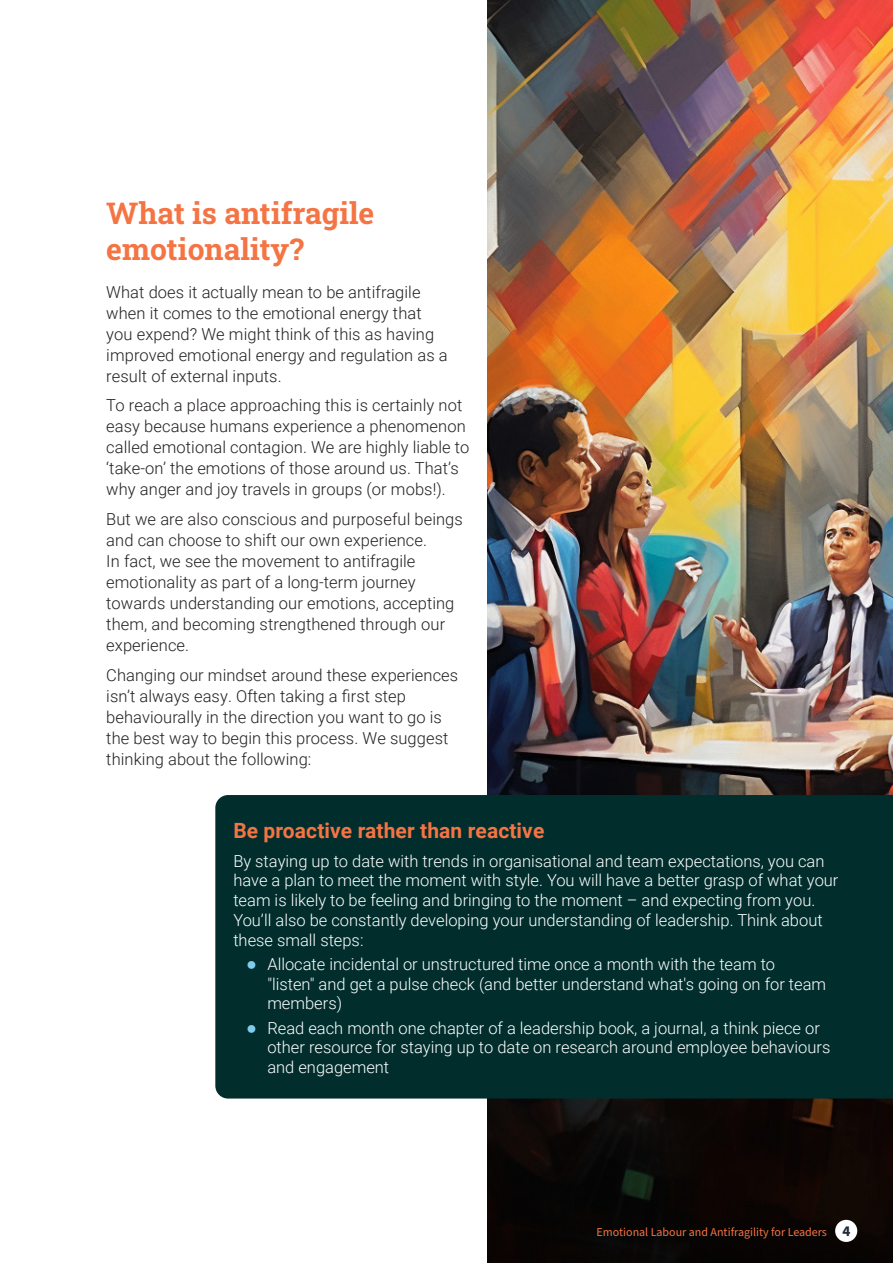
<style>
.page{position:relative;width:893px;height:1263px;background:#fff}
.page>*{position:absolute;margin:0;border:0;box-sizing:border-box;transform-origin:0 0}
.t1{font:700 30px/36px "Roboto Slab";color:#f47443}
.t2{font:700 21px "Roboto";letter-spacing:.005em;color:#f47443}
.t3{font:300 16.5px/21px "Roboto";letter-spacing:.005em;color:#231f20}
.t4{font:300 16.5px/19.8px "Roboto";color:#fff}
.t5{font:12px "Source Sans Pro";color:#f47443}
.s1{font-family:"Arial";font-weight:400;font-size:18px;color:#7fcdee}
.s2{font-weight:700;font-size:15px;color:#242a3d}
</style>
<div class="page">
<img style="left:487px;top:0;width:406px;height:1263px">
<div style="left:215px;top:795px;width:678px;height:303px;background:#012e2d"></div>
<div style="left:835px;top:1220px;width:22px;height:22px;background:#fff;border-radius:50%"></div>
<h1 class="t1" style="left:106px;top:194px;width:269px">What is antifragile emotionality?</h1>
<p class="t3" style="left:106px;top:281px;width:343px">What does it actually mean to be antifragile when it comes to the emotional energy that you expend? We might think of this as having improved emotional energy and regulation as a result of external inputs.</p>
<p class="t3" style="left:106px;top:394px;width:365px">To reach a place approaching this is certainly not easy because humans experience a phenomenon called emotional contagion. We are highly liable to ‘take-on’ the emotions of those around us. That’s why anger and joy travels in groups (or mobs!).</p>
<p class="t3" style="left:106px;top:508px;width:358px">But we are also conscious and purposeful beings and can choose to shift our own experience.<br>In fact, we see the movement to antifragile emotionality as part of a long-term journey towards understanding our emotions, accepting them, and becoming strengthened through our experience.</p>
<p class="t3" style="left:106px;top:663px;width:353px">Changing our mindset around these experiences isn’t always easy. Often taking a first step behaviourally in the direction you want to go is the best way to begin this process. We suggest thinking about the following:</p>
<p class="t2" style="left:233px;top:816px;width:313px">Be proactive rather than reactive</p>
<p class="t4" style="left:233px;top:850px;width:607px">By staying up to date with trends in organisational and team expectations, you can have a plan to meet the moment with style. You will have a better grasp of what your team is likely to be feeling and bringing to the moment – and expecting from you.<br>You’ll also be constantly developing your understanding of leadership. Think about these small steps:</p>
<p class="t4" style="left:267px;top:953px;width:560px;text-indent:-21px"><span class="s1">●</span> Allocate incidental or unstructured time once a month with the team to "listen" and get a pulse check (and better understand what's going on for team members)</p>
<p class="t4" style="left:267px;top:1017px;width:565px;text-indent:-21px"><span class="s1">●</span> Read each month one chapter of a leadership book, a journal, a think piece or other resource for staying up to date on research around employee behaviours and engagement</p>
<p class="t5" style="left:597px;top:1224px;width:255px">Emotional Labour and Antifragility for Leaders <span class="s2">4</span></p>
</div>
